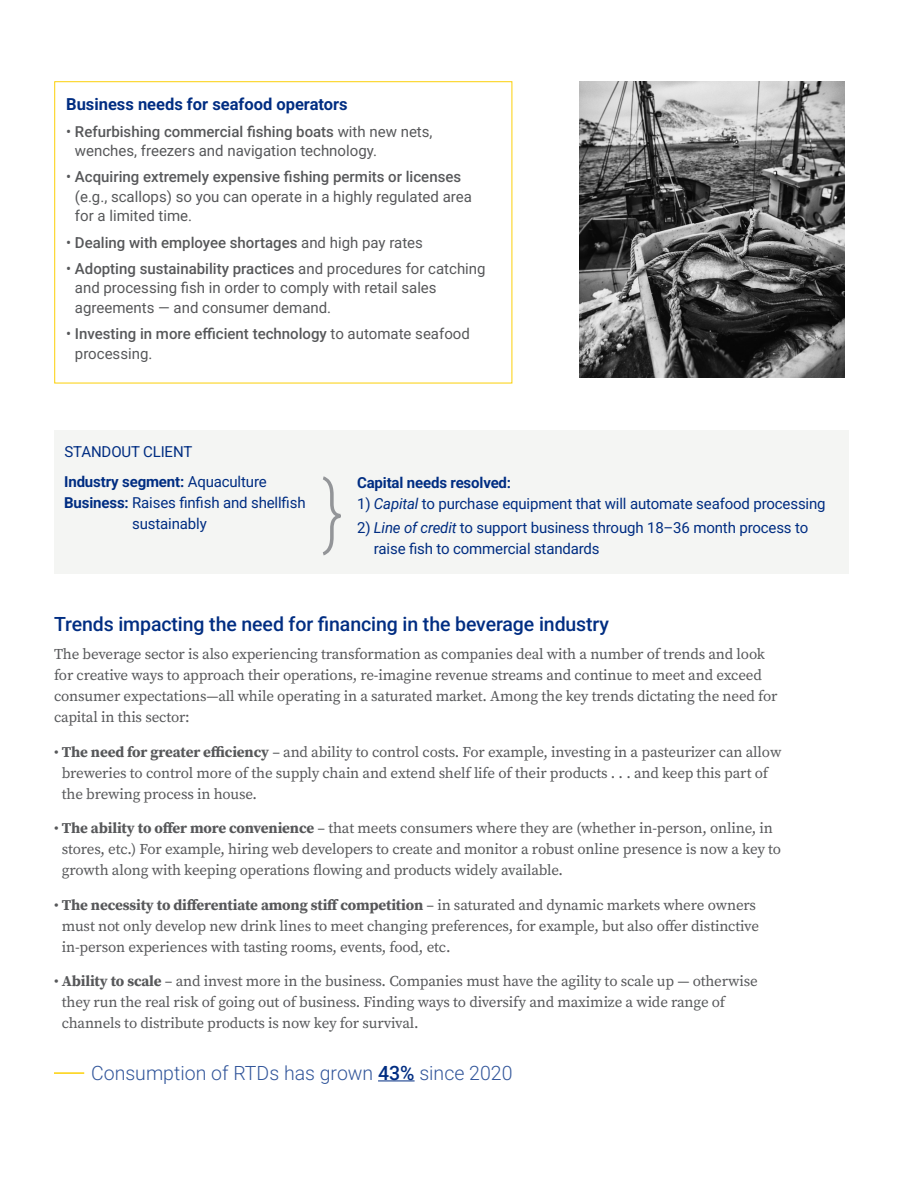
<style>
.page{position:relative;width:918px;height:1188px;background:#fff}
.page>*{position:absolute;margin:0;border:0;box-sizing:border-box;transform-origin:0 0}
.icon_titles{font:81px "Roboto";color:#939598;scale:.75 1}
.new_blue_subhead{font:500 19.5px "Roboto";letter-spacing:-.005em;color:#002d82}
.new_quote_text{font:19.5px "Roboto";color:#33579b}
.icon_titles-2{font:700 16.5px "Roboto";color:#002d82}
.new_80_black_body_co{font:15px/21px "Source Serif Pro";letter-spacing:-.01em;color:#57585a}
.icon_titles-3{font:15px/19.5px "Roboto";color:#57585a}
.new_CTA_text{font:15px/21px "Roboto";letter-spacing:-.01em;color:#002d82}
.icon_titles-4{font:500 15px/19.5px "Roboto";color:#57585a}
.new_CTA_text-2{font:700 15px "Roboto";letter-spacing:-.01em;color:#002d82}
.new_80_black_body_co-2{font:15px "Roboto";letter-spacing:-.01em;color:#002d82}
.s1{font-weight:500}
.s2{font-weight:400}
.s3{font-weight:700}
.s4{font-style:italic}
.s5{font-weight:500;color:#002d82}
</style>
<div class="page">
<img style="left:580px;top:81px;width:264px;height:297px">
<div style="left:54px;top:81px;width:458px;height:302px;border:1px solid #fcd008"></div>
<div style="left:54px;top:430px;width:795px;height:144px;background:#f4f5f3"></div>
<hr style="left:378px;top:1081px;width:37px;height:1px;background:#002d82">
<hr style="left:54px;top:1072px;width:30px;height:2px;background:#fcd008">
<p class="icon_titles-2" style="left:66px;top:93px;width:283px">Business needs for seafood operators</p>
<p class="icon_titles-3" style="left:75px;top:121px;width:359px;text-indent:-9px">• <span class="s1">Refurbishing commercial fishing boats</span> with new nets, wenches, freezers and navigation technology.</p>
<p class="icon_titles-3" style="left:75px;top:167px;width:398px;text-indent:-9px">• <span class="s1">Acquiring extremely expensive fishing permits or licenses </span>(e.g., scallops) so you can operate in a highly regulated area for a limited time.</p>
<p class="icon_titles-4" style="left:66px;top:232px;width:358px"><span class="s2">•</span> Dealing with employee shortages <span class="s2">and high pay rates</span></p>
<p class="icon_titles-3" style="left:75px;top:258px;width:412px;text-indent:-9px">• <span class="s1">Adopting sustainability practices</span> and procedures for catching and processing fish in order to comply with retail sales agreements — and consumer demand.</p>
<p class="icon_titles-4" style="left:75px;top:323px;width:396px;text-indent:-9px"><span class="s2">•</span> Investing in more efficient technology <span class="s2">to automate seafood processing.</span></p>
<p class="new_80_black_body_co-2" style="left:64px;top:441px;width:129px">STANDOUT CLIENT</p>
<p class="new_CTA_text-2" style="left:64px;top:471px;width:204px">Industry segment: <span class="s2">Aquaculture</span></p>
<p class="new_CTA_text" style="left:132px;top:492px;width:175px;text-indent:-68px"><span class="s3">Business:</span> Raises finfish and shellfish sustainably</p>
<p class="icon_titles" style="left:322px;top:454px;width:28px">}</p>
<p class="new_CTA_text-2" style="left:357px;top:472px;width:156px">Capital needs resolved:</p>
<p class="new_CTA_text" style="left:357px;top:492px;width:470px">1) <span class="s4">Capital</span> to purchase equipment that will automate seafood processing</p>
<p class="new_CTA_text" style="left:374px;top:516px;width:436px;text-indent:-17px">2) <span class="s4">Line of credit</span> to support business through 18–36 month process to raise fish to commercial standards</p>
<p class="new_blue_subhead" style="left:54px;top:611px;width:557px">Trends impacting the need for financing in the beverage industry</p>
<p class="new_80_black_body_co" style="left:54px;top:644px;width:725px">The beverage sector is also experiencing transformation as companies deal with a number of trends and look for creative ways to approach their operations, re-imagine revenue streams and continue to meet and exceed consumer expectations—all while operating in a saturated market. Among the key trends dictating the need for capital in this sector:</p>
<p class="new_80_black_body_co" style="left:62px;top:741px;width:721px;text-indent:-8px">• <span class="s3">The need for greater efficiency</span> – and ability to control costs. For example, investing in a pasteurizer can allow breweries to control more of the supply chain and extend shelf life of their products . . . and keep this part of the brewing process in house.</p>
<p class="new_80_black_body_co" style="left:62px;top:818px;width:721px;text-indent:-8px">• <span class="s3">The ability to offer more convenience</span> – that meets consumers where they are (whether in-person, online, in stores, etc.) For example, hiring web developers to create and monitor a robust online presence is now a key to growth along with keeping operations flowing and products widely available.</p>
<p class="new_80_black_body_co" style="left:62px;top:894px;width:699px;text-indent:-8px">• <span class="s3">The necessity to differentiate among stiff competition</span> – in saturated and dynamic markets where owners must not only develop new drink lines to meet changing preferences, for example, but also offer distinctive in-person experiences with tasting rooms, events, food, etc.</p>
<p class="new_80_black_body_co" style="left:62px;top:971px;width:697px;text-indent:-8px">• <span class="s3">Ability to scale</span> – and invest more in the business. Companies must have the agility to scale up — otherwise they run the real risk of going out of business. Finding ways to diversify and maximize a wide range of channels to distribute products is now key for survival.</p>
<p class="new_quote_text" style="left:91px;top:1059px;width:423px">Consumption of RTDs has grown <span class="s5">43%</span> since 2020</p>
</div>
